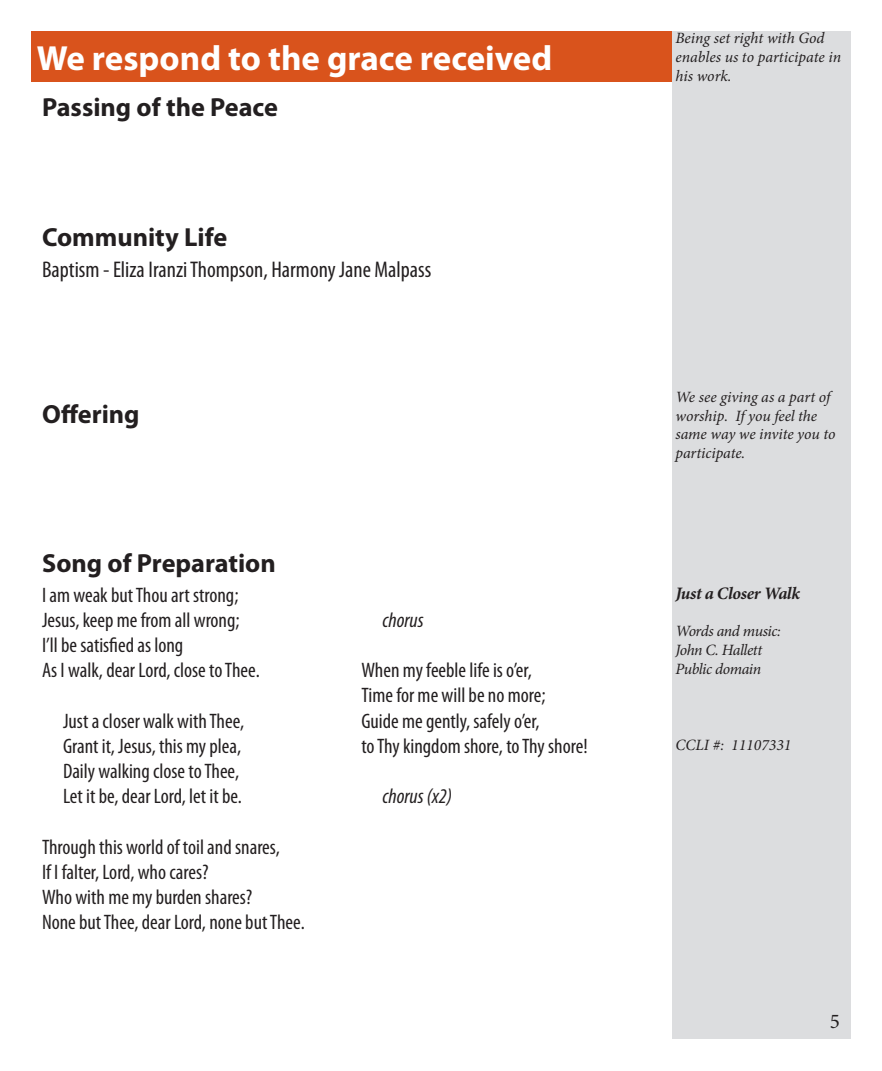
<style>
.page{position:relative;width:882px;height:1071px;background:#fff}
.page>*{position:absolute;margin:0;border:0;box-sizing:border-box;transform-origin:0 0}
.t1{font:700 35px "Myriad Pro";color:#fff}
.t2{font:700 26.25px "Myriad Pro";color:#231f20}
.t3{font:condensed 22.75px "Myriad Pro";color:#231f20}
.t4{font:condensed 21px "Myriad Pro";color:#231f20}
.t5{font:italic condensed 21px "Myriad Pro";color:#231f20}
.t6{font:21px "Minion Pro";color:#231f20}
.t7{font:italic 700 17.5px "Minion Pro";letter-spacing:-.02em;color:#231f20}
.t8{font:italic 15.75px/18.9px "Minion Pro";color:#231f20}
.t9{font:italic 15.75px "Minion Pro";letter-spacing:-.03em;color:#231f20}
</style>
<div class="page">
<div style="left:672px;top:32px;width:178px;height:1008px;background:#dcdddf"></div>
<div style="left:32px;top:32px;width:640px;height:50px;background:#d9531c"></div>
<p class="t1" style="left:37px;top:35px;width:517px">We respond to the grace received</p>
<p class="t2" style="left:42px;top:90px;width:237px">Passing of the Peace</p>
<p class="t2" style="left:42px;top:220px;width:187px">Community Life</p>
<p class="t3" style="left:42px;top:256px;width:391px">Baptism - Eliza Iranzi Thompson, Harmony Jane Malpass</p>
<p class="t2" style="left:42px;top:397px;width:99px">Offering</p>
<p class="t2" style="left:42px;top:546px;width:235px">Song of Preparation</p>
<p class="t4" style="left:42px;top:582px;width:198px">I am weak but Thou art strong;</p>
<p class="t4" style="left:42px;top:607px;width:199px">Jesus, keep me from all wrong;</p>
<p class="t4" style="left:42px;top:632px;width:143px">I’ll be satisfied as long</p>
<p class="t4" style="left:42px;top:658px;width:219px">As I walk, dear Lord, close to Thee.</p>
<p class="t4" style="left:63px;top:708px;width:183px">Just a closer walk with Thee,</p>
<p class="t4" style="left:63px;top:733px;width:180px">Grant it, Jesus, this my plea,</p>
<p class="t4" style="left:63px;top:758px;width:178px">Daily walking close to Thee,</p>
<p class="t4" style="left:63px;top:784px;width:180px">Let it be, dear Lord, let it be.</p>
<p class="t4" style="left:42px;top:834px;width:239px">Through this world of toil and snares,</p>
<p class="t4" style="left:42px;top:859px;width:168px">If I falter, Lord, who cares?</p>
<p class="t4" style="left:42px;top:884px;width:212px">Who with me my burden shares?</p>
<p class="t4" style="left:42px;top:910px;width:264px">None but Thee, dear Lord, none but Thee.</p>
<p class="t5" style="left:382px;top:607px;width:43px">chorus</p>
<p class="t4" style="left:361px;top:658px;width:172px">When my feeble life is o’er,</p>
<p class="t4" style="left:361px;top:683px;width:186px">Time for me will be no more;</p>
<p class="t4" style="left:361px;top:708px;width:180px">Guide me gently, safely o’er,</p>
<p class="t4" style="left:361px;top:733px;width:228px">to Thy kingdom shore, to Thy shore!</p>
<p class="t5" style="left:382px;top:784px;width:71px">chorus (x2)</p>
<p class="t8" style="left:676px;top:28px;width:167px">Being set right with God enables us to participate in his work.</p>
<p class="t8" style="left:676px;top:387px;width:162px">We see giving as a part of worship. If you feel the same way we invite you to participate.</p>
<p class="t7" style="left:676px;top:581px;width:126px">Just a Closer Walk</p>
<p class="t9" style="left:676px;top:621px;width:107px">Words and music:</p>
<p class="t9" style="left:676px;top:640px;width:88px">John C. Hallett</p>
<p class="t9" style="left:676px;top:658px;width:87px">Public domain</p>
<p class="t8" style="left:676px;top:735px;width:117px">CCLI #: 11107331</p>
<p class="t6" style="left:830px;top:1007px;width:12px">5</p>
</div>
